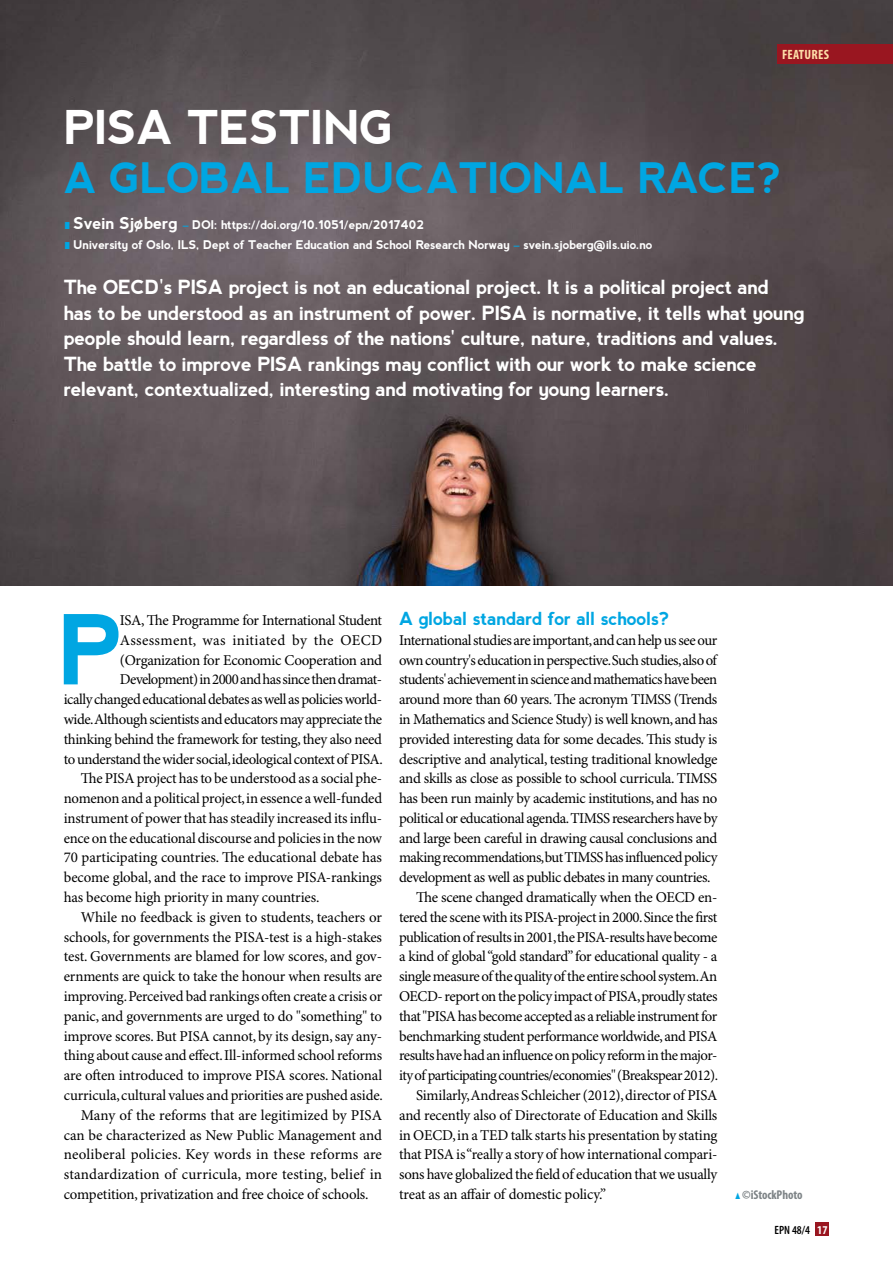
<style>
.page{position:relative;width:893px;height:1263px;background:#fff}
.page>*{position:absolute;margin:0;border:0;box-sizing:border-box;transform-origin:0 0}
.t1{font:700 96px "nevis";color:#00a6e2}
.t2{font:700 46.5px "nevis";letter-spacing:-.015em;color:#fff}
.t3{font:700 42px "nevis";letter-spacing:-.015em;color:#00a6e2}
.t4{font:700 19.5px/25.5px "nevis";letter-spacing:-.025em;color:#fff}
.t5{font:700 18px "nevis";letter-spacing:-.015em;color:#00a6e2}
.t6{font:15px "Minion Pro";letter-spacing:-.025em;color:#000}
.t7{font:15px "Minion Pro";letter-spacing:-.005em;color:#000}
.t8{font:15px "Minion Pro";letter-spacing:.01em;color:#000}
.t9{font:15px "Minion Pro";color:#000}
.t10{font:15px "Minion Pro";letter-spacing:.02em;color:#000}
.t11{font:700 condensed 13.5px "Myriad Pro";letter-spacing:.02em;color:#fedea9}
.t12{font:700 condensed 12.75px "Myriad Pro";letter-spacing:-.005em;color:#7d8386}
.t13{font:700 12px/19.8px "nevis";letter-spacing:-.015em;color:#fff}
.t14{font:600 condensed 12px "Myriad Pro";color:#000}
.s1{font-family:"Myriad Pro";font-weight:900;font-size:9.75px;color:#00a6e2}
.s2{font-size:16.5px}
.s3{font-size:16.2px}
.s4{color:#00a6e2}
.s5{font-family:"Mathematical Pi Six";font-weight:400;font-stretch:normal;font-size:8.7px;color:#00a6e2}
.s6{font-weight:700;color:#fff}
</style>
<div class="page">
<img style="left:0;top:0;width:893px;height:585px">
<div style="left:816px;top:1222px;width:13px;height:14px;background:#991620"></div>
<div style="left:777px;top:45px;width:116px;height:19px;background:#991620"></div>
<p class="t11" style="left:782px;top:47px;width:49px">FEATURES</p>
<h2 class="t2" style="left:64px;top:101px;width:332px">PISA TESTING</h2>
<h3 class="t3" style="left:64px;top:154px;width:720px">A GLOBAL EDUCATIONAL RACE?</h3>
<p class="t13" style="left:64px;top:215px;width:590px"><span class="s1">l</span><span class="s2">Svein Sjo</span><span class="s3">/</span><span class="s2">berg</span> <span class="s4">–</span> DOI: https://doi.org/10.1051/epn/2017402<br><span class="s1">l</span>University of Oslo, ILS, Dept of Teacher Education and School Research Norway <span class="s4">–</span> svein.sjoberg@ils.uio.no</p>
<p class="t4" style="left:64px;top:275px;width:742px">The OECD's PISA project is not an educational project. It is a political project and<br>has to be understood as an instrument of power. PISA is normative, it tells what young people should learn, regardless of the nations' culture, nature, traditions and values.<br>The battle to improve PISA rankings may conflict with our work to make science relevant, contextualized, interesting and motivating for young learners.</p>
<h1 class="t1" style="left:58px;top:595px;width:67px">P</h1>
<p class="t6" style="left:120px;top:611px;width:264px">ISA, The Programme for International Student</p>
<p class="t10" style="left:120px;top:631px;width:264px">Assessment, was initiated by the OECD</p>
<p class="t6" style="left:120px;top:651px;width:264px">(Organization for Economic Cooperation and</p>
<p class="t6" style="left:120px;top:671px;width:264px">Development) in 2000 and has since then dramat-</p>
<p class="t6" style="left:64px;top:690px;width:320px">ically changed educational debates as well as policies world-</p>
<p class="t6" style="left:64px;top:710px;width:320px">wide.Although scientists and educators may appreciate the</p>
<p class="t6" style="left:64px;top:730px;width:320px">thinking behind the framework for testing, they also need</p>
<p class="t6" style="left:64px;top:750px;width:321px">to understand the wider social, ideological context of PISA.</p>
<p class="t6" style="left:81px;top:769px;width:303px">The PISA project has to be understood as a social phe-</p>
<p class="t6" style="left:64px;top:789px;width:320px">nomenon and a political project, in essence a well-funded</p>
<p class="t6" style="left:64px;top:809px;width:320px">instrument of power that has steadily increased its influ-</p>
<p class="t6" style="left:64px;top:829px;width:320px">ence on the educational discourse and policies in the now</p>
<p class="t7" style="left:64px;top:849px;width:320px">70 participating countries. The educational debate has</p>
<p class="t6" style="left:64px;top:868px;width:320px">become global, and the race to improve PISA-rankings</p>
<p class="t6" style="left:64px;top:888px;width:257px">has become high priority in many countries.</p>
<p class="t7" style="left:81px;top:908px;width:303px">While no feedback is given to students, teachers or</p>
<p class="t6" style="left:64px;top:928px;width:320px">schools, for governments the PISA-test is a high-stakes</p>
<p class="t6" style="left:64px;top:948px;width:320px">test. Governments are blamed for low scores, and gov-</p>
<p class="t6" style="left:64px;top:967px;width:320px">ernments are quick to take the honour when results are</p>
<p class="t6" style="left:64px;top:987px;width:320px">improving. Perceived bad rankings often create a crisis or</p>
<p class="t6" style="left:64px;top:1007px;width:320px">panic, and governments are urged to do "something" to</p>
<p class="t6" style="left:64px;top:1027px;width:320px">improve scores. But PISA cannot, by its design, say any-</p>
<p class="t6" style="left:64px;top:1046px;width:320px">thing about cause and effect. Ill-informed school reforms</p>
<p class="t6" style="left:64px;top:1066px;width:320px">are often introduced to improve PISA scores. National</p>
<p class="t6" style="left:64px;top:1086px;width:321px">curricula, cultural values and priorities are pushed aside.</p>
<p class="t9" style="left:81px;top:1106px;width:303px">Many of the reforms that are legitimized by PISA</p>
<p class="t7" style="left:64px;top:1126px;width:320px">can be characterized as New Public Management and</p>
<p class="t8" style="left:64px;top:1145px;width:320px">neoliberal policies. Key words in these reforms are</p>
<p class="t8" style="left:64px;top:1165px;width:320px">standardization of curricula, more testing, belief in</p>
<p class="t6" style="left:64px;top:1185px;width:306px">competition, privatization and free choice of schools.</p>
<p class="t5" style="left:399px;top:608px;width:272px">A global standard for all schools?</p>
<p class="t6" style="left:399px;top:631px;width:320px">International studies are important, and can help us see our</p>
<p class="t6" style="left:399px;top:651px;width:319px">own country's education in perspective.Such studies,also of</p>
<p class="t6" style="left:399px;top:671px;width:320px">students' achievement in science and mathematics have been</p>
<p class="t6" style="left:399px;top:690px;width:320px">around more than 60 years. The acronym TIMSS (Trends</p>
<p class="t6" style="left:399px;top:710px;width:320px">in Mathematics and Science Study) is well known, and has</p>
<p class="t6" style="left:399px;top:730px;width:320px">provided interesting data for some decades. This study is</p>
<p class="t6" style="left:399px;top:750px;width:320px">descriptive and analytical, testing traditional knowledge</p>
<p class="t6" style="left:399px;top:769px;width:320px">and skills as close as possible to school curricula. TIMSS</p>
<p class="t6" style="left:399px;top:789px;width:320px">has been run mainly by academic institutions, and has no</p>
<p class="t6" style="left:399px;top:809px;width:320px">political or educational agenda. TIMSS researchers have by</p>
<p class="t6" style="left:399px;top:829px;width:320px">and large been careful in drawing causal conclusions and</p>
<p class="t6" style="left:399px;top:849px;width:320px">making recommendations,but TIMSS has influenced policy</p>
<p class="t6" style="left:399px;top:868px;width:313px">development as well as public debates in many countries.</p>
<p class="t6" style="left:416px;top:888px;width:303px">The scene changed dramatically when the OECD en-</p>
<p class="t6" style="left:399px;top:908px;width:320px">tered the scene with its PISA-project in 2000. Since the first</p>
<p class="t6" style="left:399px;top:928px;width:320px">publication of results in 2001,the PISA-results have become</p>
<p class="t6" style="left:399px;top:948px;width:320px">a kind of global “gold standard” for educational quality - a</p>
<p class="t6" style="left:399px;top:967px;width:320px">single measure of the quality of the entire school system.An</p>
<p class="t6" style="left:399px;top:987px;width:320px">OECD- report on the policy impact of PISA, proudly states</p>
<p class="t6" style="left:399px;top:1007px;width:320px">that "PISA has become accepted as a reliable instrument for</p>
<p class="t6" style="left:399px;top:1027px;width:320px">benchmarking student performance worldwide, and PISA</p>
<p class="t6" style="left:399px;top:1046px;width:320px">results have had an influence on policy reform in the major-</p>
<p class="t6" style="left:399px;top:1066px;width:320px">ity of participating countries/economies" (Breakspear 2012).</p>
<p class="t6" style="left:416px;top:1086px;width:303px">Similarly, Andreas Schleicher (2012), director of PISA</p>
<p class="t6" style="left:399px;top:1106px;width:320px">and recently also of Directorate of Education and Skills</p>
<p class="t6" style="left:399px;top:1126px;width:320px">in OECD, in a TED talk starts his presentation by stating</p>
<p class="t6" style="left:399px;top:1145px;width:320px">that PISA is “really a story of how international compari-</p>
<p class="t6" style="left:399px;top:1165px;width:320px">sons have globalized the field of education that we usually</p>
<p class="t6" style="left:399px;top:1185px;width:209px">treat as an affair of domestic policy.”</p>
<p class="t12" style="left:735px;top:1187px;width:69px"><span class="s5">m</span> ©iStockPhoto</p>
<p class="t14" style="left:774px;top:1223px;width:54px">EPN 48/4 <span class="s6">17</span></p>
</div>
